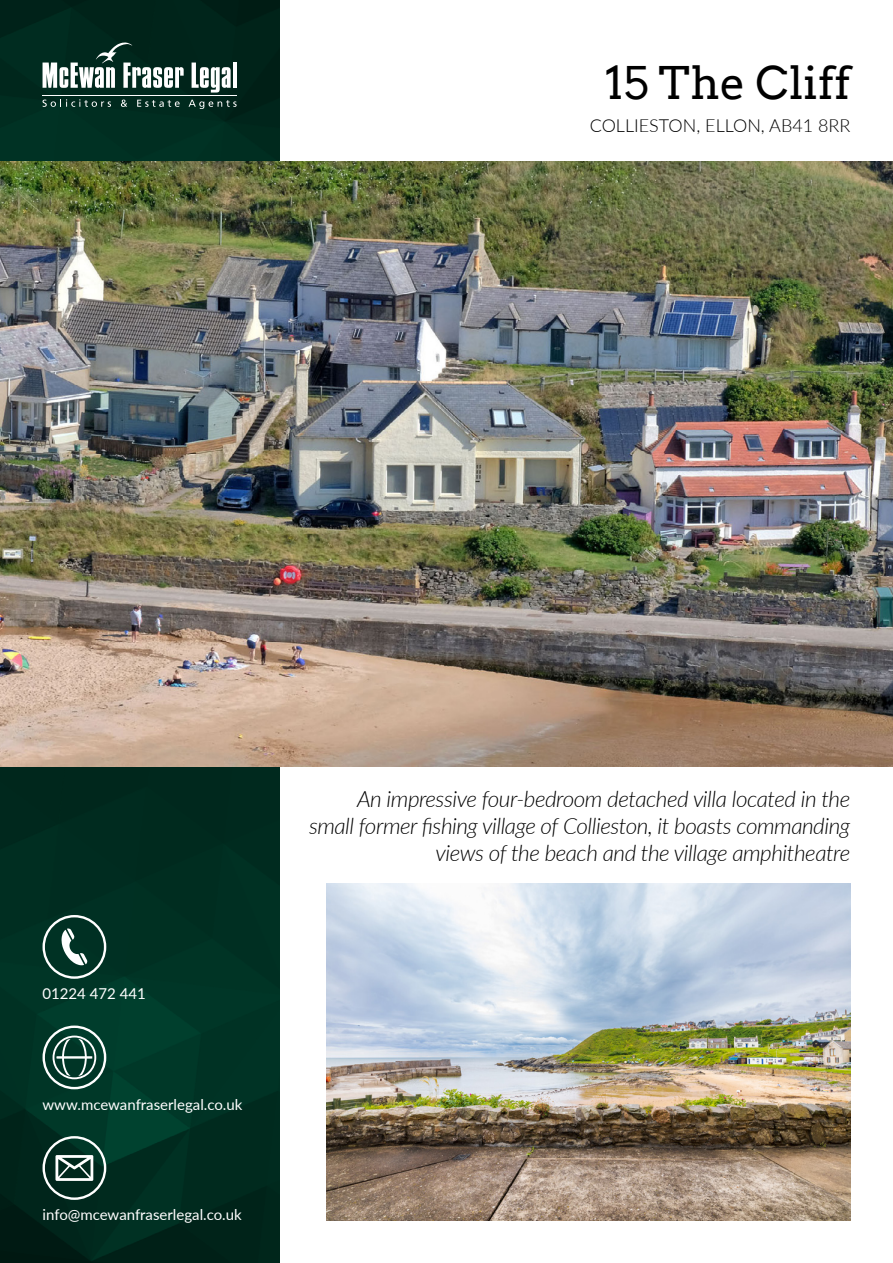
<style>
.page{position:relative;width:893px;height:1263px;background:#fff}
.page>*{position:absolute;margin:0;border:0;box-sizing:border-box;transform-origin:0 0}
.t1{font:45px "Arvo";color:#000}
.t2{font:italic 300 22.5px/27px "Lato";letter-spacing:-.02em;color:#000;text-align:right}
.t3{font:300 18px "Lato";color:#000}
.t4{font:15px "Lato";color:#fff}
</style>
<div class="page">
<img style="left:0;top:0;width:279px;height:1263px">
<img style="left:0;top:162px;width:893px;height:605px">
<svg style="left:43px;top:43px;width:141px;height:45px"></svg>
<svg style="left:192px;top:63px;width:39px;height:30px"></svg>
<hr style="left:233px;top:63px;width:4px;height:25px;background:#fff">
<hr style="left:43px;top:95px;width:194px;height:1px;background:#fff">
<svg style="left:43px;top:99px;width:68px;height:8px"></svg>
<svg style="left:121px;top:100px;width:6px;height:7px"></svg>
<svg style="left:137px;top:100px;width:43px;height:7px"></svg>
<svg style="left:189px;top:100px;width:48px;height:9px"></svg>
<img style="left:326px;top:883px;width:524px;height:337px">
<svg style="left:43px;top:915px;width:63px;height:64px;background:#335a4f"></svg>
<svg style="left:43px;top:1025px;width:63px;height:64px;background:#3a6559"></svg>
<svg style="left:43px;top:1136px;width:63px;height:64px;background:#3a5b52"></svg>
<h1 class="t1" style="left:605px;top:55px;width:247px">15 The Cliff</h1>
<p class="t3" style="left:590px;top:113px;width:262px">COLLIESTON, ELLON, AB41 8RR</p>
<p class="t4" style="left:43px;top:983px;width:105px">01224 472 441</p>
<p class="t4" style="left:43px;top:1094px;width:201px">www.mcewanfraserlegal.co.uk</p>
<p class="t4" style="left:43px;top:1204px;width:201px">info@mcewanfraserlegal.co.uk</p>
<p class="t2" style="left:309px;top:785px;width:543px">An impressive four-bedroom detached villa located in the small former fishing village of Collieston, it boasts commanding views of the beach and the village amphitheatre</p>
</div>
